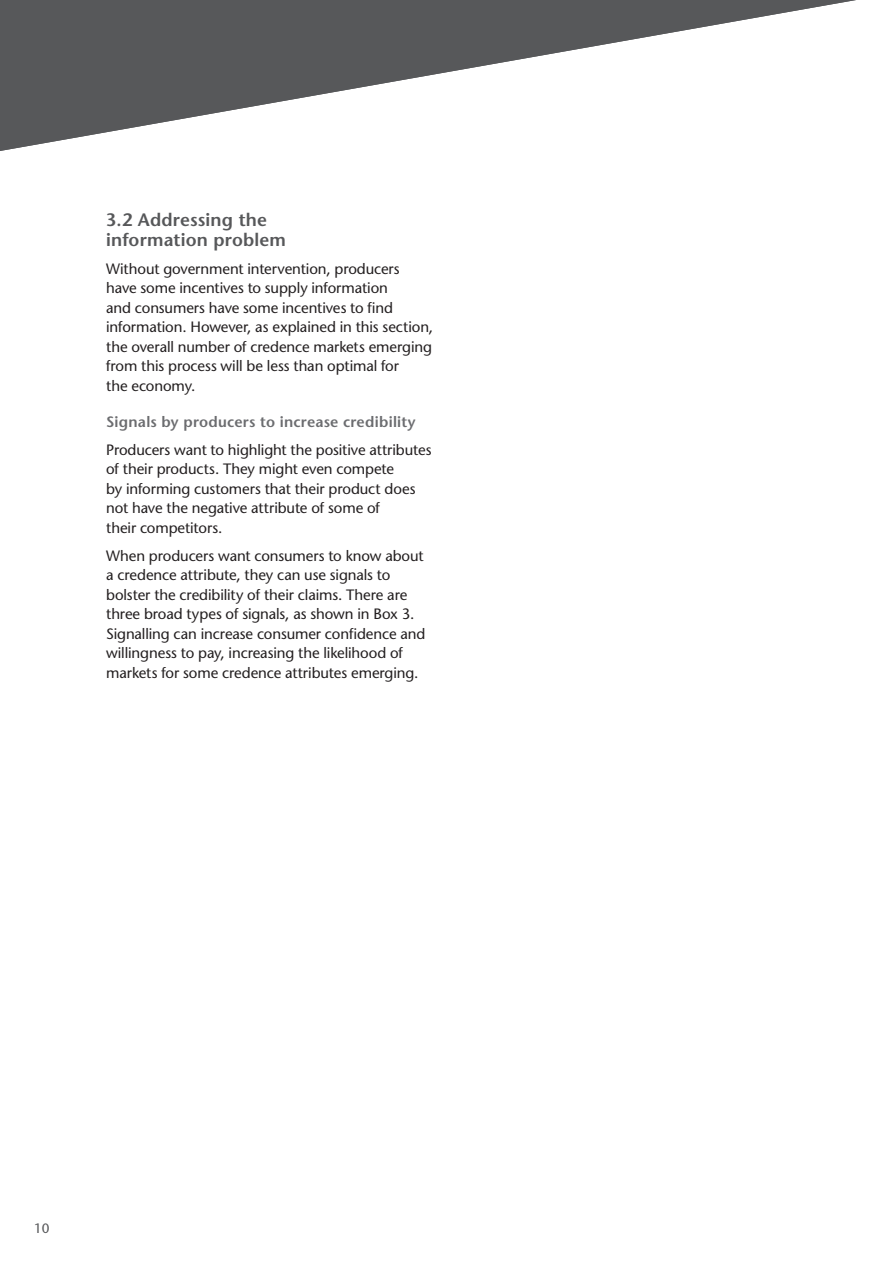
<style>
.page{position:relative;width:893px;height:1263px;background:#fff}
.page>*{position:absolute;margin:0;border:0;box-sizing:border-box;transform-origin:0 0}
.t1{font:600 18px/19.5px "Stone Sans";letter-spacing:.01em;color:#57585a}
.t2{font:15px/19.5px "Stone Sans";letter-spacing:-.01em;color:#231f20}
.t3{font:600 15px "Stone Sans";letter-spacing:.015em;color:#6c6d70}
.t4{font:13.5px "Stone Sans";color:#57585a}
</style>
<div class="page">
<svg style="left:0;top:0;width:856px;height:151px;fill:#57585a"></svg>
<p class="t1" style="left:106px;top:210px;width:181px">3.2 Addressing the information problem</p>
<p class="t2" style="left:106px;top:259px;width:329px">Without government intervention, producers have some incentives to supply information<br>and consumers have some incentives to find information. However, as explained in this section, the overall number of credence markets emerging from this process will be less than optimal for<br>the economy.</p>
<p class="t3" style="left:106px;top:412px;width:311px">Signals by producers to increase credibility</p>
<p class="t2" style="left:106px;top:440px;width:327px">Producers want to highlight the positive attributes of their products. They might even compete<br>by informing customers that their product does not have the negative attribute of some of<br>their competitors.</p>
<p class="t2" style="left:106px;top:546px;width:321px">When producers want consumers to know about a credence attribute, they can use signals to bolster the credibility of their claims. There are three broad types of signals, as shown in Box 3.<br>Signalling can increase consumer confidence and willingness to pay, increasing the likelihood of markets for some credence attributes emerging.</p>
<p class="t4" style="left:34px;top:1221px;width:17px">10</p>
</div>
